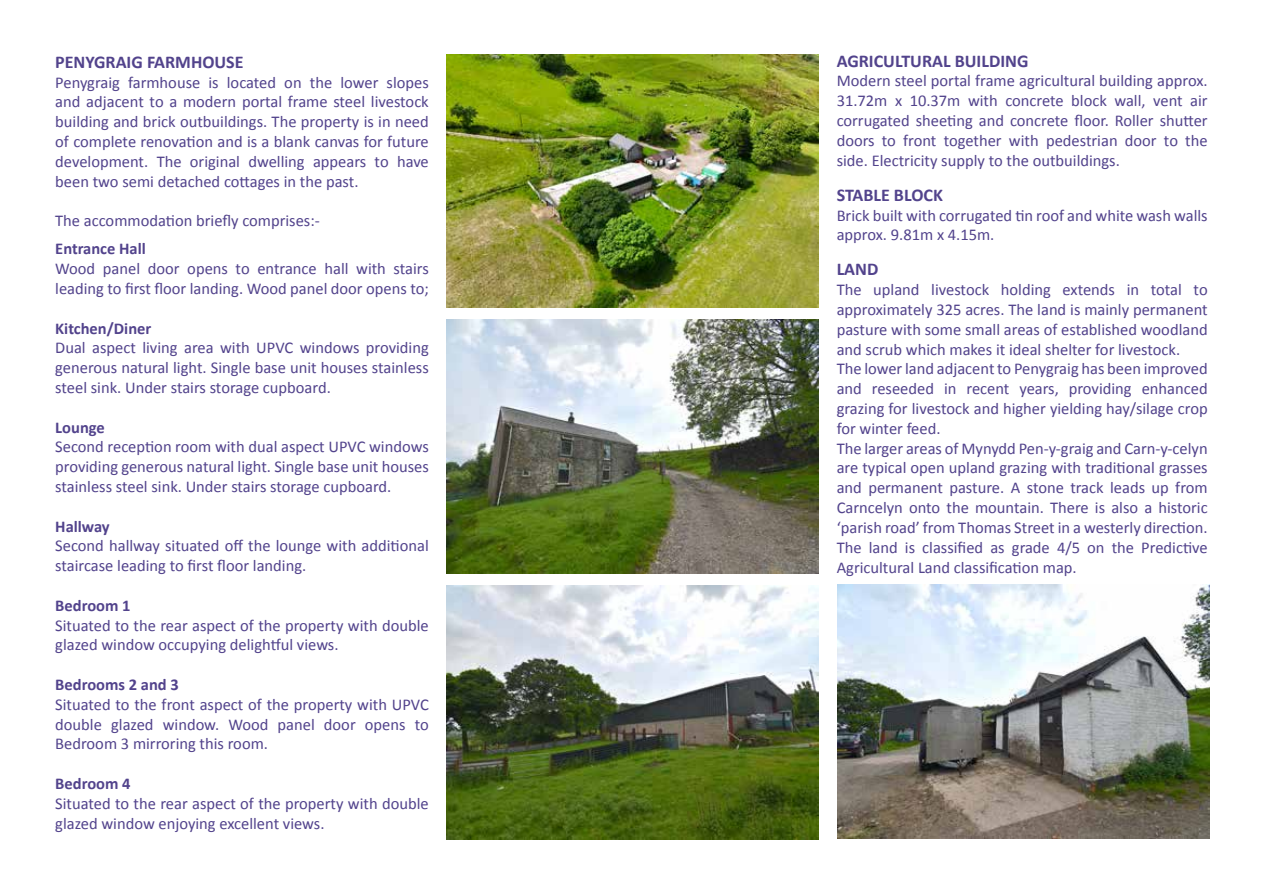
<style>
.page{position:relative;width:1263px;height:893px;background:#fff}
.page>*{position:absolute;margin:0;border:0;box-sizing:border-box;transform-origin:0 0}
.t1{font:700 18px "Calibri";color:#52438c}
.t2{font:16.5px/19.8px "Calibri";color:#52438c}
.t3{font:700 16.5px "Calibri";color:#52438c}
</style>
<div class="page">
<img style="left:446px;top:320px;width:372px;height:254px">
<img style="left:838px;top:585px;width:371px;height:253px">
<img style="left:446px;top:54px;width:372px;height:254px">
<img style="left:446px;top:586px;width:372px;height:253px">
<p class="t1" style="left:55px;top:51px;width:190px">PENYGRAIG FARMHOUSE</p>
<p class="t2" style="left:55px;top:71px;width:375px;text-align:justify">Penygraig farmhouse is located on the lower slopes and adjacent to a modern portal frame steel livestock building and brick outbuildings. The property is in need of complete renovation and is a blank canvas for future development. The original dwelling appears to have been two semi detached cottages in the past.</p>
<p class="t2" style="left:55px;top:210px;width:266px">The accommodation briefly comprises:-</p>
<p class="t3" style="left:55px;top:239px;width:92px">Entrance Hall</p>
<p class="t2" style="left:55px;top:258px;width:375px">Wood panel door opens to entrance hall with stairs leading to first floor landing. Wood panel door opens to;</p>
<p class="t3" style="left:55px;top:318px;width:98px">Kitchen/Diner</p>
<p class="t2" style="left:55px;top:337px;width:375px;text-align:justify">Dual aspect living area with UPVC windows providing generous natural light. Single base unit houses stainless steel sink. Under stairs storage cupboard.</p>
<p class="t3" style="left:55px;top:417px;width:51px">Lounge</p>
<p class="t2" style="left:55px;top:436px;width:375px;text-align:justify">Second reception room with dual aspect UPVC windows providing generous natural light. Single base unit houses stainless steel sink. Under stairs storage cupboard.</p>
<p class="t3" style="left:55px;top:516px;width:56px">Hallway</p>
<p class="t2" style="left:55px;top:535px;width:375px">Second hallway situated off the lounge with additional staircase leading to first floor landing.</p>
<p class="t3" style="left:55px;top:595px;width:77px">Bedroom 1</p>
<p class="t2" style="left:55px;top:614px;width:375px">Situated to the rear aspect of the property with double glazed window occupying delightful views.</p>
<p class="t3" style="left:55px;top:674px;width:125px">Bedrooms 2 and 3</p>
<p class="t2" style="left:55px;top:694px;width:375px;text-align:justify">Situated to the front aspect of the property with UPVC double glazed window. Wood panel door opens to Bedroom 3 mirroring this room.</p>
<p class="t3" style="left:55px;top:773px;width:77px">Bedroom 4</p>
<p class="t2" style="left:55px;top:793px;width:375px">Situated to the rear aspect of the property with double glazed window enjoying excellent views.</p>
<p class="t1" style="left:837px;top:50px;width:193px">AGRICULTURAL BUILDING</p>
<p class="t2" style="left:837px;top:70px;width:372px;text-align:justify">Modern steel portal frame agricultural building approx.<br>31.72m x 10.37m with concrete block wall, vent air corrugated sheeting and concrete floor. Roller shutter doors to front together with pedestrian door to the side. Electricity supply to the outbuildings.</p>
<p class="t1" style="left:837px;top:184px;width:108px">STABLE BLOCK</p>
<p class="t2" style="left:837px;top:204px;width:372px">Brick built with corrugated tin roof and white wash walls approx. 9.81m x 4.15m.</p>
<p class="t1" style="left:837px;top:258px;width:43px">LAND</p>
<p class="t2" style="left:837px;top:279px;width:372px">The upland livestock holding extends in total to approximately 325 acres. The land is mainly permanent pasture with some small areas of established woodland and scrub which makes it ideal shelter for livestock.<br>The lower land adjacent to Penygraig has been improved and reseeded in recent years, providing enhanced grazing for livestock and higher yielding hay/silage crop for winter feed.<br>The larger areas of Mynydd Pen-y-graig and Carn-y-celyn are typical open upland grazing with traditional grasses and permanent pasture. A stone track leads up from Carncelyn onto the mountain. There is also a historic ‘parish road’ from Thomas Street in a westerly direction.<br>The land is classified as grade 4/5 on the Predictive Agricultural Land classification map.</p>
</div>
